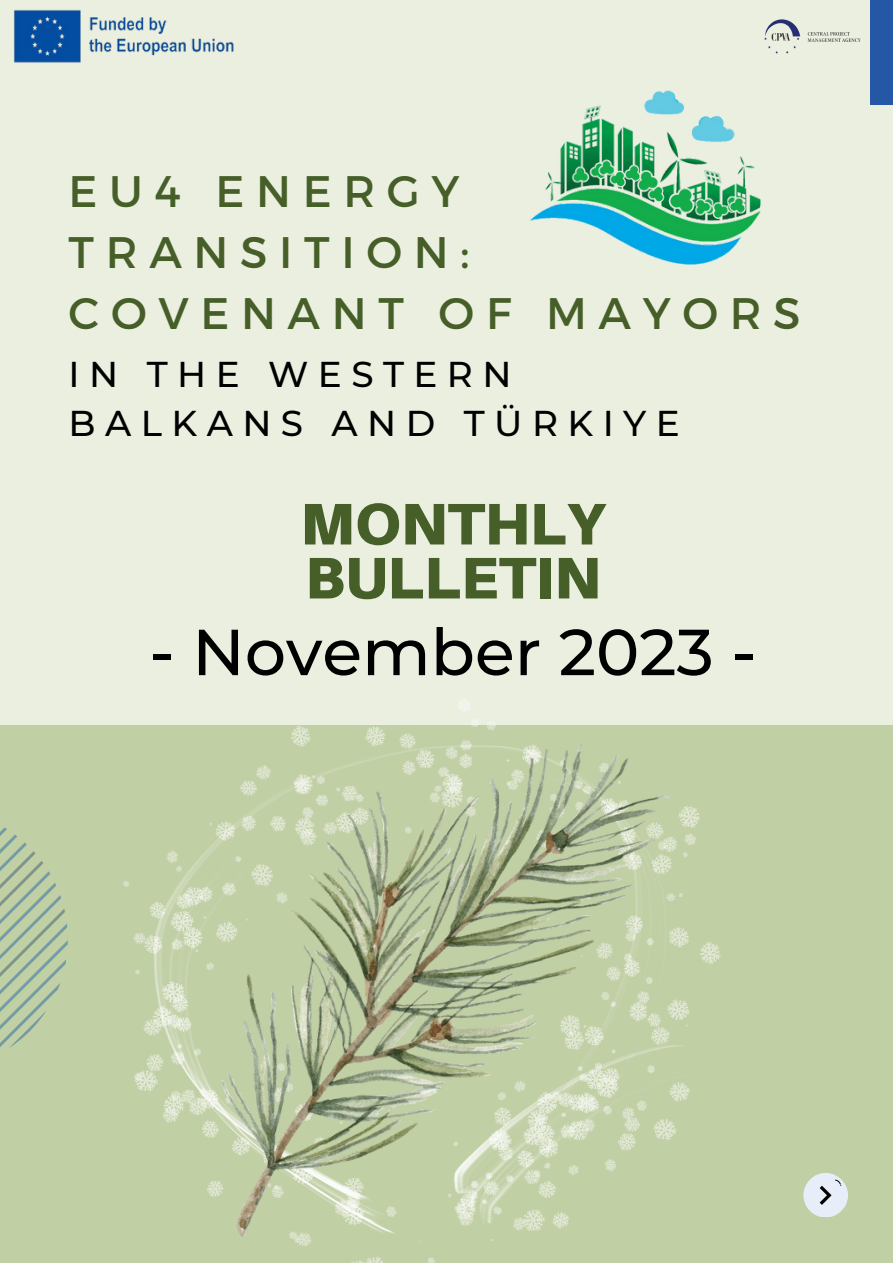
<style>
.page{position:relative;width:893px;height:1264px;background:#fff}
.page>*{position:absolute;margin:0;border:0;box-sizing:border-box;transform-origin:0 0}
.t1{font:500 64.8px "Montserrat";color:#000}
.t2{font:900 58.65px/54px "Aileron";color:#465e28}
.t3{font:44.1px/61.2px "Montserrat";letter-spacing:.265em;color:#465e28}
.t4{font:500 35.85px/49.3px "Montserrat";letter-spacing:.265em;color:#000}
</style>
<div class="page">
<div style="left:0;top:0;width:892px;height:1262px;background:#eaefe0"></div>
<div style="left:0;top:725px;width:892px;height:537px;background:#c1cfa5"></div>
<div style="left:869px;top:0;width:23px;height:105px;background:#2457a6"></div>
<svg style="left:0;top:827px;width:68px;height:221px"></svg>
<div style="left:803px;top:1173px;width:44px;height:43px;background:#e7eefa;border-radius:50%"></div>
<svg style="left:810px;top:1173px;width:37px;height:37px"></svg>
<img style="left:13px;top:9px;width:221px;height:54px">
<img style="left:764px;top:19px;width:97px;height:35px">
<img style="left:529px;top:90px;width:232px;height:175px">
<img style="left:123px;top:700px;width:597px;height:562px">
<img style="left:222px;top:743px;width:448px;height:493px">
<p class="t3" style="left:69px;top:159px;width:402px">EU4 ENERGY<br>TRANSITION:</p>
<p class="t3" style="left:69px;top:281px;width:733px">COVENANT OF MAYORS</p>
<p class="t4" style="left:69px;top:349px;width:612px">IN THE WESTERN<br>BALKANS AND TÜRKIYE</p>
<p class="t2" style="left:300px;top:496px;width:307px">MONTHLY<br>BULLETIN</p>
<p class="t1" style="left:150px;top:612px;width:607px">- November 2023 -</p>
</div>
